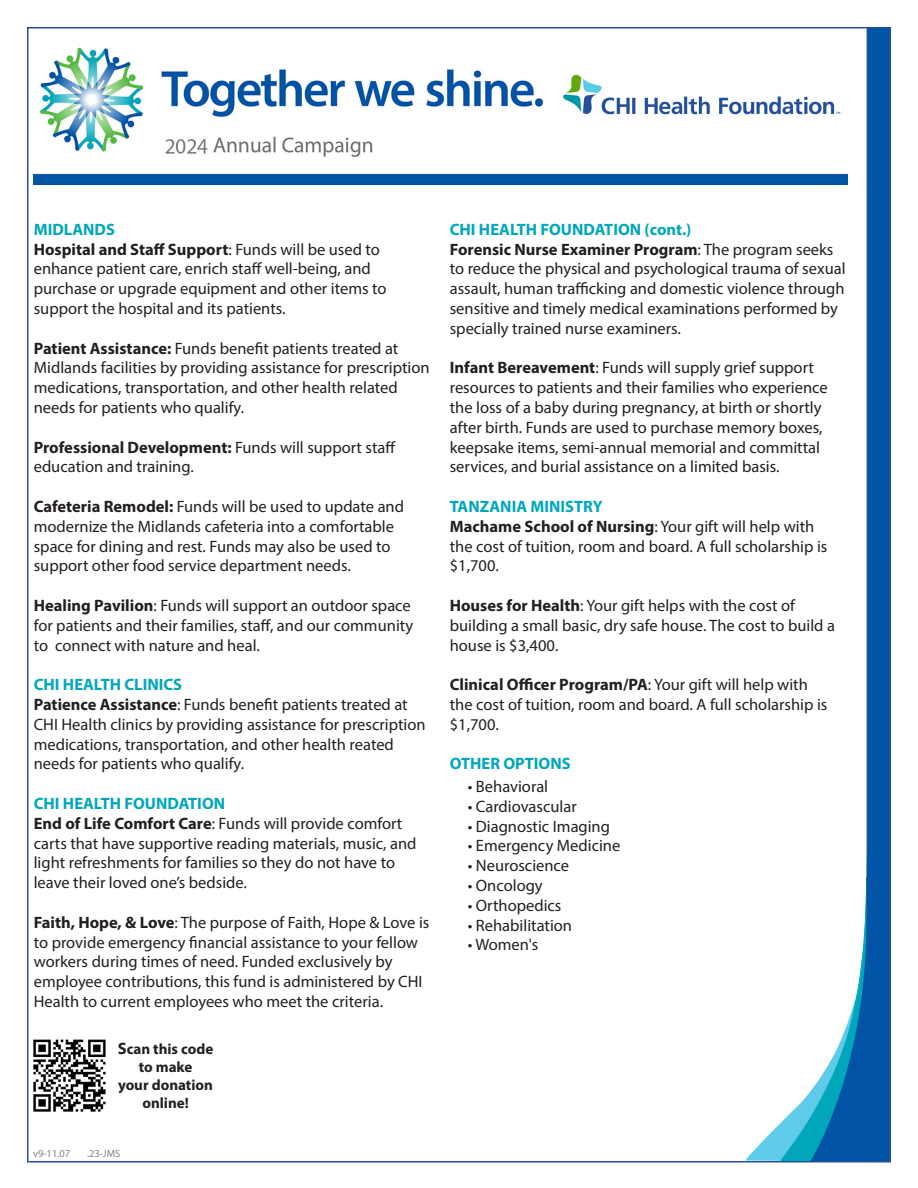
<style>
.page{position:relative;width:918px;height:1188px;background:#fff}
.page>*{position:absolute;margin:0;border:0;box-sizing:border-box;transform-origin:0 0}
.t1{font:16.5px/19.8px "Myriad Pro";color:#231f20}
.t2{font:700 16.5px "Myriad Pro";color:#00a7ba}
.t3{font:700 15px/18px "Myriad Pro";color:#231f20;text-align:center}
.t4{font:10.5px "Myriad Pro";color:#808285}
.s1{font-weight:700;color:#00a7ba}
.s2{font-weight:700}
.s3{font-size:16.5px}
</style>
<div class="page">
<svg style="left:746px;top:1093px;width:63px;height:66px"></svg>
<svg style="left:809px;top:30px;width:79px;height:1129px"></svg>
<img style="left:33px;top:39px;width:814px;height:146px">
<img style="left:33px;top:1039px;width:73px;height:73px">
<p class="t1" style="left:34px;top:219px;width:354px"><span class="s1">MIDLANDS<br></span><span class="s2">Hospital and Staff Support</span>: Funds will be used to enhance patient care, enrich staff well-being, and purchase or upgrade equipment and other items to support the hospital and its patients.</p>
<p class="t1" style="left:34px;top:338px;width:397px"><span class="s2">Patient Assistance:</span> Funds benefit patients treated at Midlands facilities by providing assistance for prescription medications, transportation, and other health related needs for patients who qualify.</p>
<p class="t1" style="left:34px;top:437px;width:364px"><span class="s2">Professional Development:</span> Funds will support staff education and training.</p>
<p class="t1" style="left:34px;top:496px;width:372px"><span class="s2">Cafeteria Remodel:</span> Funds will be used to update and modernize the Midlands cafeteria into a comfortable space for dining and rest. Funds may also be used to support other food service department needs.</p>
<p class="t1" style="left:34px;top:595px;width:381px"><span class="s2">Healing Pavilion</span>: Funds will support an outdoor space for patients and their families, staff, and our community to connect with nature and heal.</p>
<p class="t1" style="left:34px;top:675px;width:393px"><span class="s1">CHI HEALTH CLINICS<br></span><span class="s2">Patience Assistance</span>: Funds benefit patients treated at CHI Health clinics by providing assistance for prescription medications, transportation, and other health reated needs for patients who qualify.</p>
<p class="t1" style="left:34px;top:793px;width:384px"><span class="s1">CHI HEALTH FOUNDATION<br></span><span class="s2">End of Life Comfort Care</span>: Funds will provide comfort carts that have supportive reading materials, music, and light refreshments for families so they do not have to leave their loved one’s bedside.</p>
<p class="t1" style="left:34px;top:912px;width:397px"><span class="s2">Faith, Hope, &amp; Love</span>: The purpose of Faith, Hope &amp; Love is to provide emergency financial assistance to your fellow workers during times of need. Funded exclusively by employee contributions, this fund is administered by CHI Health to current employees who meet the criteria.</p>
<p class="t3" style="left:118px;top:1040px;width:97px"><span class="s3">S</span>can this code to make<br>your donation online!</p>
<p class="t4" style="left:33px;top:1147px;width:39px">v9-11.07</p>
<p class="t4" style="left:87px;top:1147px;width:35px">.23-JMS</p>
<p class="t1" style="left:450px;top:219px;width:397px"><span class="s1">CHI HEALTH FOUNDATION (cont.)<br></span><span class="s2">Forensic Nurse Examiner Program</span>: The program seeks to reduce the physical and psychological trauma of sexual assault, human trafficking and domestic violence through sensitive and timely medical examinations performed by specially trained nurse examiners.</p>
<p class="t1" style="left:450px;top:358px;width:380px"><span class="s2">Infant Bereavement</span>: Funds will supply grief support resources to patients and their families who experience the loss of a baby during pregnancy, at birth or shortly after birth. Funds are used to purchase memory boxes, keepsake items, semi-annual memorial and committal services, and burial assistance on a limited basis.</p>
<p class="t1" style="left:450px;top:496px;width:379px"><span class="s1">TANZANIA MINISTRY<br></span><span class="s2">Machame School of Nursing</span>: Your gift will help with the cost of tuition, room and board. A full scholarship is $1,700.</p>
<p class="t1" style="left:450px;top:595px;width:387px"><span class="s2">Houses for Health</span>: Your gift helps with the cost of building a small basic, dry safe house. The cost to build a house is $3,400.</p>
<p class="t1" style="left:450px;top:675px;width:379px"><span class="s2">Clinical Officer Program/PA</span>: Your gift will help with the cost of tuition, room and board. A full scholarship is $1,700.</p>
<p class="t2" style="left:450px;top:753px;width:122px">OTHER OPTIONS</p>
<p class="t1" style="left:468px;top:776px;width:82px">• Behavioral</p>
<p class="t1" style="left:468px;top:796px;width:110px">• Cardiovascular</p>
<p class="t1" style="left:468px;top:816px;width:144px">• Diagnostic Imaging</p>
<p class="t1" style="left:468px;top:836px;width:154px">• Emergency Medicine</p>
<p class="t1" style="left:468px;top:855px;width:103px">• Neuroscience</p>
<p class="t1" style="left:468px;top:875px;width:76px">• Oncology</p>
<p class="t1" style="left:468px;top:895px;width:95px">• Orthopedics</p>
<p class="t1" style="left:468px;top:915px;width:106px">• Rehabilitation</p>
<p class="t1" style="left:468px;top:935px;width:72px">• Women's</p>
</div>
